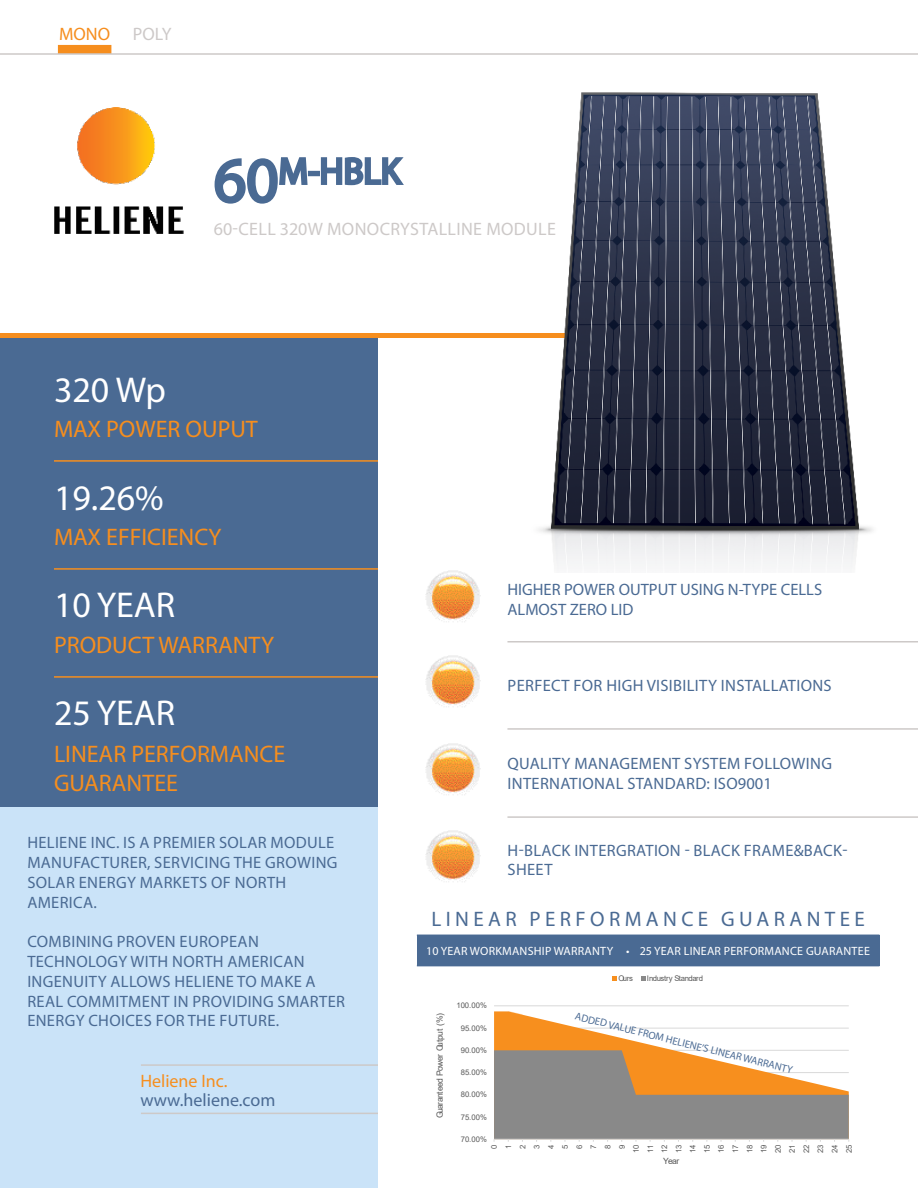
<style>
.page{position:relative;width:918px;height:1188px;background:#fff}
.page>*{position:absolute;margin:0;border:0;box-sizing:border-box;transform-origin:0 0}
.t1{font:36.75px "Myriad Pro";color:#4a6a93}
.t2{font:36px "Myriad Pro";color:#fff}
.t3{font:24px/28.8px "Myriad Pro";color:#f68e1e}
.t4{font:21px "Myriad Pro";letter-spacing:.21em;color:#4a6a93}
.t5{font:18px "Myriad Pro";letter-spacing:.02em;color:#cdc9c8}
.t6{font:18px "Myriad Pro";color:#f68e1e}
.t7{font:18px "Myriad Pro";color:#4a6a93}
.t8{font:16.5px/19.8px "Myriad Pro";letter-spacing:.02em;color:#4a6a93}
.t9{font:16.5px "Myriad Pro";color:#4a6a93}
.t10{font:12px "Myriad Pro";letter-spacing:.02em;color:#fff}
.t11{font:10.5px "Myriad Pro";color:#4a6a93}
.t12{font:8.55px "Arial";letter-spacing:-.06em;color:#595959}
.t13{font:7.8px/14.2px "Arial";letter-spacing:.005em;color:#595959;text-align:center}
.t14{font:7.8px "Arial";letter-spacing:-.05em;color:#595959}
.s1{font-size:63px}
</style>
<div class="page">
<div style="left:0;top:338px;width:378px;height:470px;background:#4a6a93"></div>
<div style="left:0;top:808px;width:378px;height:380px;background:#cae3f8"></div>
<svg style="left:214px;top:157px;width:95px;height:47px"></svg>
<div style="left:308px;top:171px;width:12px;height:5px;border:3px solid #4a6a93"></div>
<svg style="left:319px;top:157px;width:85px;height:29px"></svg>
<hr style="left:141px;top:1064px;width:237px;height:2px;background:#cdc9c8">
<hr style="left:141px;top:1113px;width:237px;height:1px;background:#cdc9c8">
<hr style="left:54px;top:460px;width:324px;height:2px;background:#f68e1e">
<hr style="left:54px;top:568px;width:324px;height:2px;background:#f68e1e">
<hr style="left:54px;top:676px;width:324px;height:2px;background:#f68e1e">
<hr style="left:507px;top:641px;width:411px;height:2px;background:#cdc9c8">
<hr style="left:507px;top:728px;width:411px;height:2px;background:#cdc9c8">
<hr style="left:507px;top:816px;width:411px;height:2px;background:#cdc9c8">
<img style="left:425px;top:655px;width:55px;height:52px">
<img style="left:425px;top:743px;width:55px;height:52px">
<img style="left:425px;top:830px;width:55px;height:52px">
<img style="left:425px;top:570px;width:55px;height:52px">
<div style="left:58px;top:45px;width:53px;height:9px;background:#f68e1e"></div>
<div style="left:0;top:333px;width:646px;height:5px;background:#f68e1e"></div>
<hr style="left:0;top:53px;width:918px;height:2px;background:#cdc9c8">
<img style="left:54px;top:107px;width:130px;height:127px">
<img style="left:469px;top:53px;width:449px;height:520px">
<hr style="left:494px;top:1006px;width:355px;height:1px;background:#d9d9d9">
<svg style="left:494px;top:1011px;width:355px;height:39px"></svg>
<svg style="left:494px;top:1050px;width:355px;height:92px;background:#ae9a84"></svg>
<svg style="left:613px;top:977px;width:4px;height:4px"></svg>
<svg style="left:641px;top:977px;width:4px;height:4px"></svg>
<div style="left:417px;top:935px;width:462px;height:31px;background:#4a6a93"></div>
<p class="t6" style="left:59px;top:23px;width:53px">MONO</p>
<p class="t5" style="left:133px;top:23px;width:40px">POLY</p>
<p class="t1" style="left:214px;top:148px;width:188px"><span class="s1">60</span>M-HBLK</p>
<p class="t5" style="left:214px;top:218px;width:344px">60-CELL 320W MONOCRYSTALLINE MODULE</p>
<p class="t2" style="left:54px;top:367px;width:114px">320 Wp</p>
<p class="t3" style="left:54px;top:414px;width:205px">MAX POWER OUPUT</p>
<p class="t2" style="left:54px;top:475px;width:111px">19.26%</p>
<p class="t3" style="left:54px;top:522px;width:169px">MAX EFFICIENCY</p>
<p class="t2" style="left:54px;top:582px;width:123px">10 YEAR</p>
<p class="t3" style="left:54px;top:630px;width:222px">PRODUCT WARRANTY</p>
<p class="t2" style="left:54px;top:690px;width:123px">25 YEAR</p>
<p class="t3" style="left:54px;top:739px;width:233px">LINEAR PERFORMANCE<br>GUARANTEE</p>
<p class="t8" style="left:27px;top:833px;width:312px">HELIENE INC. IS A PREMIER SOLAR MODULE<br>MANUFACTURER, SERVICING THE GROWING<br>SOLAR ENERGY MARKETS OF NORTH</p>
<p class="t8" style="left:27px;top:892px;width:71px">AMERICA.</p>
<p class="t8" style="left:27px;top:932px;width:233px">COMBINING PROVEN EUROPEAN</p>
<p class="t8" style="left:27px;top:951px;width:279px">TECHNOLOGY WITH NORTH AMERICAN</p>
<p class="t8" style="left:27px;top:971px;width:319px">INGENUITY ALLOWS HELIENE TO MAKE A<br>REAL COMMITMENT IN PROVIDING SMARTER<br>ENERGY CHOICES FOR THE FUTURE.</p>
<p class="t6" style="left:140px;top:1069px;width:89px">Heliene Inc.</p>
<p class="t7" style="left:140px;top:1089px;width:137px">www.heliene.com</p>
<p class="t9" style="left:507px;top:579px;width:316px">HIGHER POWER OUTPUT USING N-TYPE CELLS</p>
<p class="t9" style="left:507px;top:599px;width:128px">ALMOST ZERO LID</p>
<p class="t8" style="left:508px;top:675px;width:326px">PERFECT FOR HIGH VISIBILITY INSTALLATIONS</p>
<p class="t8" style="left:508px;top:754px;width:326px">QUALITY MANAGEMENT SYSTEM FOLLOWING<br>INTERNATIONAL STANDARD: ISO9001</p>
<p class="t8" style="left:508px;top:840px;width:341px">H-BLACK INTERGRATION - BLACK FRAME&amp;BACK-<br>SHEET</p>
<p class="t4" style="left:431px;top:906px;width:435px">LINEAR PERFORMANCE GUARANTEE</p>
<p class="t10" style="left:426px;top:943px;width:445px">10 YEAR WORKMANSHIP WARRANTY • 25 YEAR LINEAR PERFORMANCE GUARANTEE</p>
<p class="t12" style="left:434px;top:1118px;width:107px;rotate:-90deg">Guaranteed Power Output (%)</p>
<p class="t13" style="left:456px;top:998px;width:32px">100.00%</p>
<p class="t13" style="left:461px;top:1021px;width:28px">95.00%</p>
<p class="t13" style="left:461px;top:1043px;width:28px">90.00%</p>
<p class="t13" style="left:461px;top:1065px;width:28px">85.00%</p>
<p class="t13" style="left:461px;top:1087px;width:28px">80.00%</p>
<p class="t13" style="left:461px;top:1110px;width:28px">75.00%</p>
<p class="t13" style="left:461px;top:1132px;width:28px">70.00%</p>
<p class="t13" style="left:619px;top:972px;width:16px">Ours</p>
<p class="t14" style="left:647px;top:973px;width:58px">Industry Standard</p>
<p class="t11" style="left:577px;top:1010px;width:225px;rotate:14deg">ADDED VALUE FROM HELIENE’S LINEAR WARRANTY</p>
<p class="t13" style="left:487px;top:1153px;width:10px;rotate:-90deg">0<br>1<br>2<br>3<br>4<br>5<br>6<br>7<br>8<br>9<br>10<br>11<br>12<br>13<br>14<br>15<br>16<br>17<br>18<br>19<br>20<br>21<br>22<br>23<br>24<br>25</p>
<p class="t12" style="left:663px;top:1155px;width:18px">Year</p>
</div>
